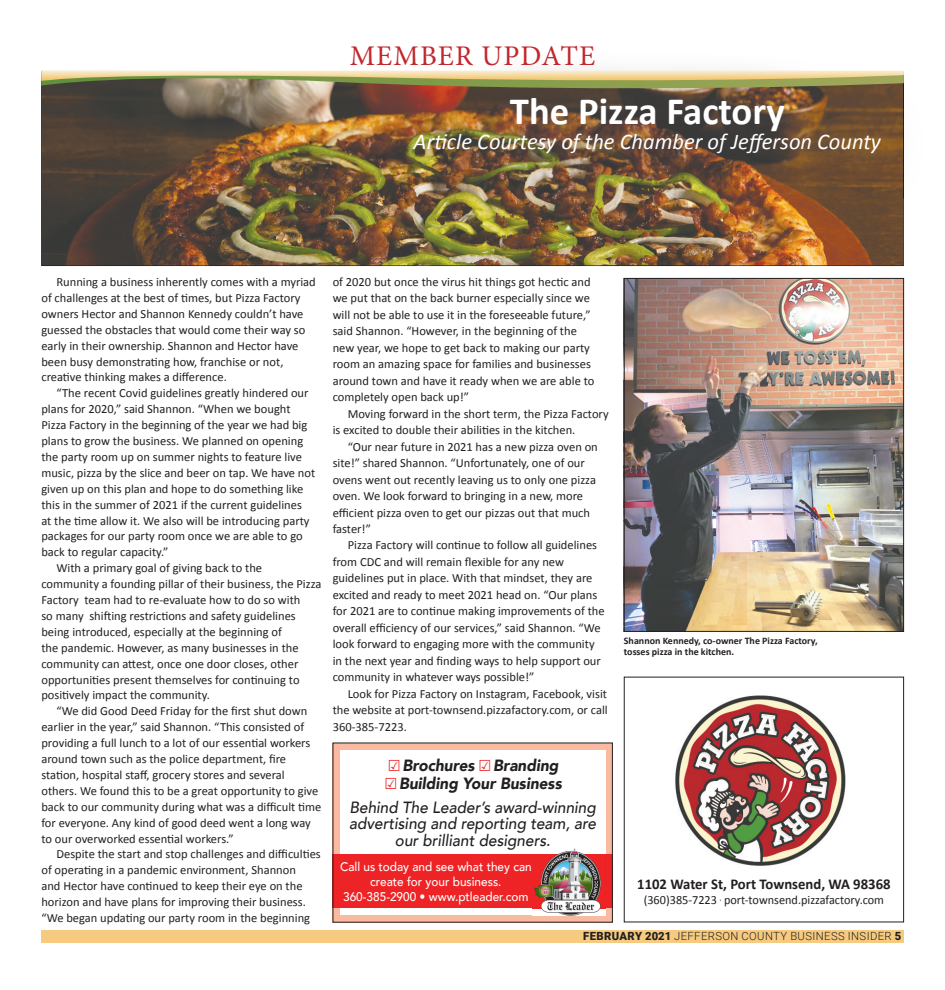
<style>
.page{position:relative;width:945px;height:990px;background:#fff}
.page>*{position:absolute;margin:0;border:0;box-sizing:border-box;transform-origin:0 0}
.t1{font:700 38.75px "Calibri";color:#fff}
.t2{font:28.5px "Minion Pro";letter-spacing:.04em;color:#c2272d}
.t3{font:italic 22.5px "Calibri";color:#fff}
.t4{font:italic 500 16.25px/23.8px "Avenir";color:#231f20;text-align:center;scale:.95 1}
.t5{font:italic 900 16.25px "Avenir";color:#231f20;scale:.95 1}
.t6{font:700 15px "Calibri";color:#231f20}
.t7{font:12.5px/16.5px "Calibri";color:#231f20}
.t8{font:500 12.5px/15px "Avenir";color:#fff;text-align:center;scale:.95 1}
.t9{font:300 11.25px "Roboto";letter-spacing:.035em;color:#231f20}
.t10{font:700 10px/11.2px "Calibri";color:#231f20}
.s1{color:#ee2325}
.s2{font-weight:900}
.s3{font-family:"Myriad Pro"}
</style>
<div class="page">
<div style="left:41px;top:930px;width:863px;height:12px;background:#f6cb80"></div>
<img style="left:41px;top:96px;width:863px;height:170px">
<img style="left:372px;top:96px;width:487px;height:103px">
<img style="left:859px;top:96px;width:45px;height:103px">
<svg style="left:41px;top:71px;width:863px;height:25px;background:#9e9066"></svg>
<img style="left:675px;top:695px;width:171px;height:171px">
<div style="left:624px;top:677px;width:280px;height:245px;border:1px solid #231f20"></div>
<img style="left:626px;top:280px;width:276px;height:350px">
<div style="left:624px;top:278px;width:280px;height:354px;border:1px solid #231f20"></div>
<div style="left:333px;top:743px;width:280px;height:180px;background:#fab9a1"></div>
<div style="left:340px;top:750px;width:266px;height:165px;background:#fff"></div>
<div style="left:333px;top:854px;width:280px;height:54px;background:#ee2325"></div>
<img style="left:532px;top:848px;width:74px;height:67px">
<svg style="left:532px;top:848px;width:18px;height:1px"></svg>
<div style="left:333px;top:743px;width:280px;height:180px;border:1px solid #231f20"></div>
<h2 class="t2" style="left:350px;top:37px;width:247px">MEMBER UPDATE</h2>
<h1 class="t1" style="left:510px;top:87px;width:276px">The Pizza Factory</h1>
<h3 class="t3" style="left:414px;top:127px;width:469px">Article Courtesy of the Chamber of Jefferson County</h3>
<p class="t7" style="left:41px;top:273px;width:276px;line-height:15.9px;text-indent:15px">Running a business inherently comes with a myriad of challenges at the best of times, but Pizza Factory owners Hector and Shannon Kennedy couldn’t have guessed the obstacles that would come their way so early in their ownership. Shannon and Hector have been busy demonstrating how, franchise or not, creative thinking makes a difference.</p>
<p class="t7" style="left:56px;top:384px;width:254px">“The recent Covid guidelines greatly hindered our</p>
<p class="t7" style="left:41px;top:400px;width:251px">plans for 2020,” said Shannon. “When we bought</p>
<p class="t7" style="left:41px;top:416px;width:267px">Pizza Factory in the beginning of the year we had big</p>
<p class="t7" style="left:41px;top:432px;width:263px">plans to grow the business. We planned on opening</p>
<p class="t7" style="left:41px;top:448px;width:262px">the party room up on summer nights to feature live</p>
<p class="t7" style="left:41px;top:464px;width:275px">music, pizza by the slice and beer on tap. We have not</p>
<p class="t7" style="left:41px;top:480px;width:263px">given up on this plan and hope to do something like</p>
<p class="t7" style="left:41px;top:496px;width:262px">this in the summer of 2021 if the current guidelines</p>
<p class="t7" style="left:41px;top:512px;width:270px">at the time allow it. We also will be introducing party</p>
<p class="t7" style="left:41px;top:527px;width:263px">packages for our party room once we are able to go</p>
<p class="t7" style="left:41px;top:543px;width:129px">back to regular capacity.”</p>
<p class="t7" style="left:56px;top:559px;width:207px">With a primary goal of giving back to the</p>
<p class="t7" style="left:41px;top:575px;width:281px">community a founding pillar of their business, the Pizza</p>
<p class="t7" style="left:41px;top:591px;width:260px">Factory team had to re-evaluate how to do so with</p>
<p class="t7" style="left:41px;top:607px;width:256px">so many shifting restrictions and safety guidelines</p>
<p class="t7" style="left:41px;top:623px;width:242px">being introduced, especially at the beginning of</p>
<p class="t7" style="left:41px;top:639px;width:259px">the pandemic. However, as many businesses in the</p>
<p class="t7" style="left:41px;top:655px;width:258px">community can attest, once one door closes, other</p>
<p class="t7" style="left:41px;top:671px;width:260px">opportunities present themselves for continuing to</p>
<p class="t7" style="left:41px;top:686px;width:170px">positively impact the community.</p>
<p class="t7" style="left:56px;top:702px;width:252px">“We did Good Deed Friday for the first shut down</p>
<p class="t7" style="left:41px;top:718px;width:264px">earlier in the year,” said Shannon. “This consisted of</p>
<p class="t7" style="left:41px;top:734px;width:270px">providing a full lunch to a lot of our essential workers</p>
<p class="t7" style="left:41px;top:750px;width:246px">around town such as the police department, fire</p>
<p class="t7" style="left:41px;top:766px;width:245px">station, hospital staff, grocery stores and several</p>
<p class="t7" style="left:41px;top:782px;width:278px">others. We found this to be a great opportunity to give</p>
<p class="t7" style="left:41px;top:798px;width:282px">back to our community during what was a difficult time</p>
<p class="t7" style="left:41px;top:814px;width:271px">for everyone. Any kind of good deed went a long way</p>
<p class="t7" style="left:41px;top:830px;width:194px">to our overworked essential workers.”</p>
<p class="t7" style="left:56px;top:845px;width:266px">Despite the start and stop challenges and difficulties</p>
<p class="t7" style="left:41px;top:861px;width:256px">of operating in a pandemic environment, Shannon</p>
<p class="t7" style="left:41px;top:877px;width:263px">and Hector have continued to keep their eye on the</p>
<p class="t7" style="left:41px;top:893px;width:266px">horizon and have plans for improving their business.</p>
<p class="t7" style="left:41px;top:909px;width:270px">“We began updating our party room in the beginning</p>
<p class="t7" style="left:333px;top:273px;width:263px">of 2020 but once the virus hit things got hectic and we put that on the back burner especially since we will not be able to use it in the foreseeable future,” said Shannon. “However, in the beginning of the new year, we hope to get back to making our party room an amazing space for families and businesses around town and have it ready when we are able to completely open back up!”</p>
<p class="t7" style="left:333px;top:405px;width:278px;text-indent:15px">Moving forward in the short term, the Pizza Factory is excited to double their abilities in the kitchen.</p>
<p class="t7" style="left:333px;top:438px;width:267px;text-indent:15px">“Our near future in 2021 has a new pizza oven on site!” shared Shannon. “Unfortunately, one of our ovens went out recently leaving us to only one pizza oven. We look forward to bringing in a new, more efficient pizza oven to get our pizzas out that much faster!”</p>
<p class="t7" style="left:333px;top:536px;width:273px;text-indent:15px">Pizza Factory will continue to follow all guidelines from CDC and will remain flexible for any new guidelines put in place. With that mindset, they are excited and ready to meet 2021 head on. “Our plans for 2021 are to continue making improvements of the overall efficiency of our services,” said Shannon. “We look forward to engaging more with the community in the next year and finding ways to help support our community in whatever ways possible!”</p>
<p class="t7" style="left:333px;top:685px;width:277px;text-align:justify;text-indent:15px">Look for Pizza Factory on Instagram, Facebook, visit the website at port-townsend.pizzafactory.com, or call 360-385-7223.</p>
<h3 class="t5" style="left:387px;top:751px;width:182px"><span class="s1">☑</span>Brochures <span class="s1">☑</span>Branding</h3>
<h3 class="t4" style="left:349px;top:772px;width:261px"><span class="s1">☑</span><span class="s2">Building Your Business<br></span>Behind The Leader’s award-winning</h3>
<h3 class="t4" style="left:349px;top:816px;width:261px;line-height:16.2px">advertising and reporting team, are our brilliant designers.</h3>
<p class="t8" style="left:340px;top:858px;width:203px">Call us today and see what they can create for your business.<br>360-385-2900 • www.ptleader.com</p>
<p class="t10" style="left:624px;top:634px;width:195px">Shannon Kennedy, co-owner The Pizza Factory, tosses pizza in the kitchen.</p>
<p class="t6" style="left:637px;top:874px;width:255px">1102 Water St, Port Townsend, WA 98368</p>
<p class="t7" style="left:644px;top:891px;width:242px">(360)385-7223 <span class="s3">.</span> port-townsend.pizzafactory.com</p>
<p class="t9" style="left:583px;top:928px;width:320px"><span class="s2">FEBRUARY 2021</span> JEFFERSON COUNTY BUSINESS INSIDER <span class="s2">5</span></p>
</div>
